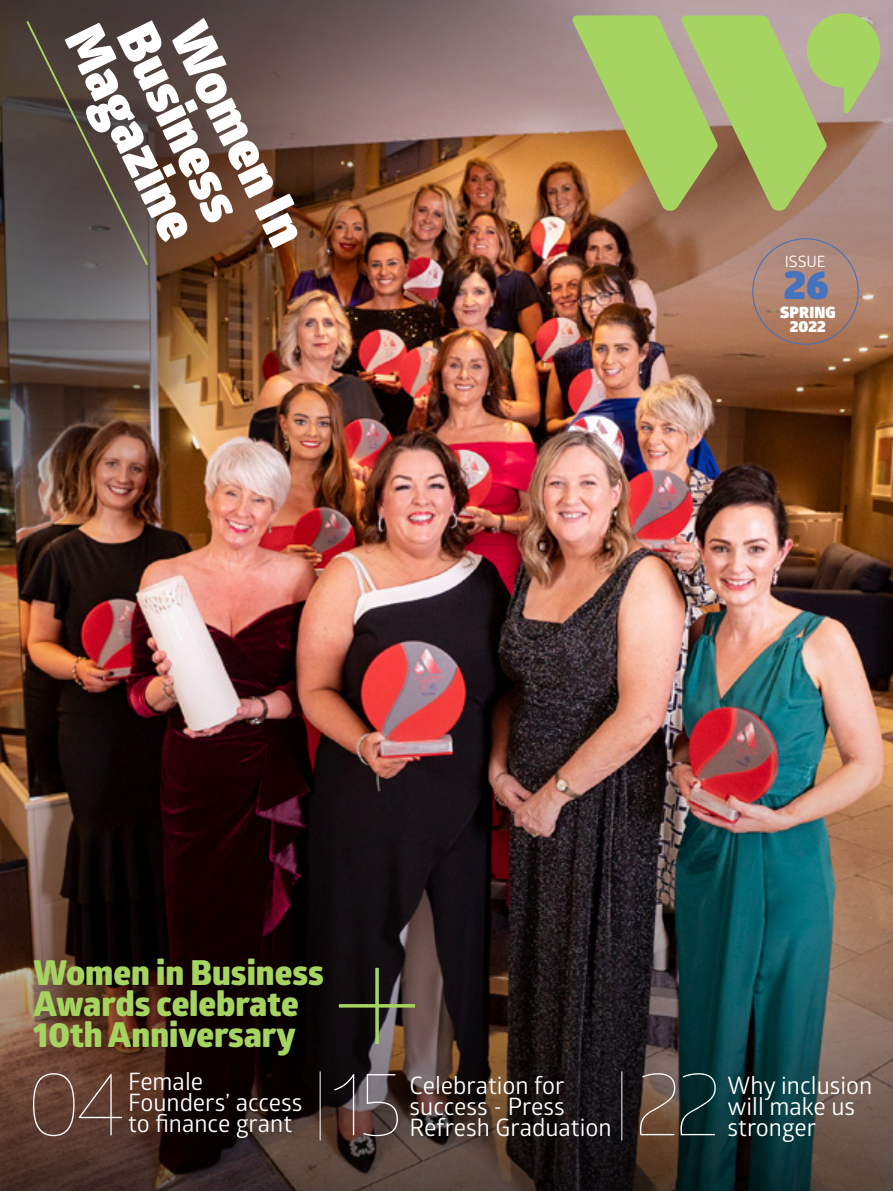
<style>
.page{position:relative;width:893px;height:1191px;background:#fff}
.page>*{position:absolute;margin:0;border:0;box-sizing:border-box;transform-origin:0 0}
.t1{font:100 90px "Glober";color:#fff}
.t2{font:900 54.3px "Glober";color:#fff}
.t3{font:900 40.2px "Glober";color:#4573bd}
.t4{font:800 34.5px/31px "Glober";color:#a6d461}
.t5{font:24px/21px "Glober";color:#fff}
.t6{font:900 15.6px/13.4px "Glober";letter-spacing:.01em;color:#fff;text-align:center}
.t7{font:15.6px "Glober";color:#fff}
</style>
<div class="page">
<img style="left:0;top:381px;width:893px;height:94px">
<img style="left:0;top:475px;width:893px;height:716px">
<img style="left:0;top:0;width:893px;height:381px">
<svg style="left:339px;top:967px;width:76px;height:77px;background:#3a352b"></svg>
<svg style="left:572px;top:13px;width:308px;height:198px;background:#a8af68"></svg>
<svg style="left:25px;top:19px;width:125px;height:248px;background:#504641"></svg>
<hr style="left:320px;top:1071px;width:1px;height:69px;background:#fff">
<hr style="left:622px;top:1071px;width:1px;height:69px;background:#fff">
<h2 class="t2" style="left:224px;top:8px;width:242px;rotate:64deg">Women In</h2>
<h2 class="t2" style="left:171px;top:8px;width:214px;rotate:64deg">Business</h2>
<h2 class="t2" style="left:118px;top:11px;width:233px;rotate:64deg">Magazine</h2>
<p class="t7" style="left:785px;top:250px;width:42px">ISSUE</p>
<h3 class="t3" style="left:784px;top:254px;width:46px">26</h3>
<p class="t6" style="left:780px;top:306px;width:57px">SPRING<br>2022</p>
<h3 class="t4" style="left:33px;top:957px;width:292px">Women in Business<br>Awards celebrate<br>10th Anniversary</h3>
<h1 class="t1" style="left:26px;top:1044px;width:102px">04</h1>
<p class="t5" style="left:128px;top:1070px;width:176px">Female<br>Founders’ access to finance grant</p>
<p class="t5" style="left:410px;top:1073px;width:157px">Celebration for success - Press</p>
<h1 class="t1" style="left:330px;top:1044px;width:75px">15</h1>
<p class="t5" style="left:410px;top:1115px;width:203px">Refresh Graduation</p>
<h1 class="t1" style="left:634px;top:1044px;width:89px">22</h1>
<p class="t5" style="left:727px;top:1073px;width:146px">Why inclusion will make us</p>
<p class="t5" style="left:727px;top:1115px;width:90px">stronger</p>
</div>
